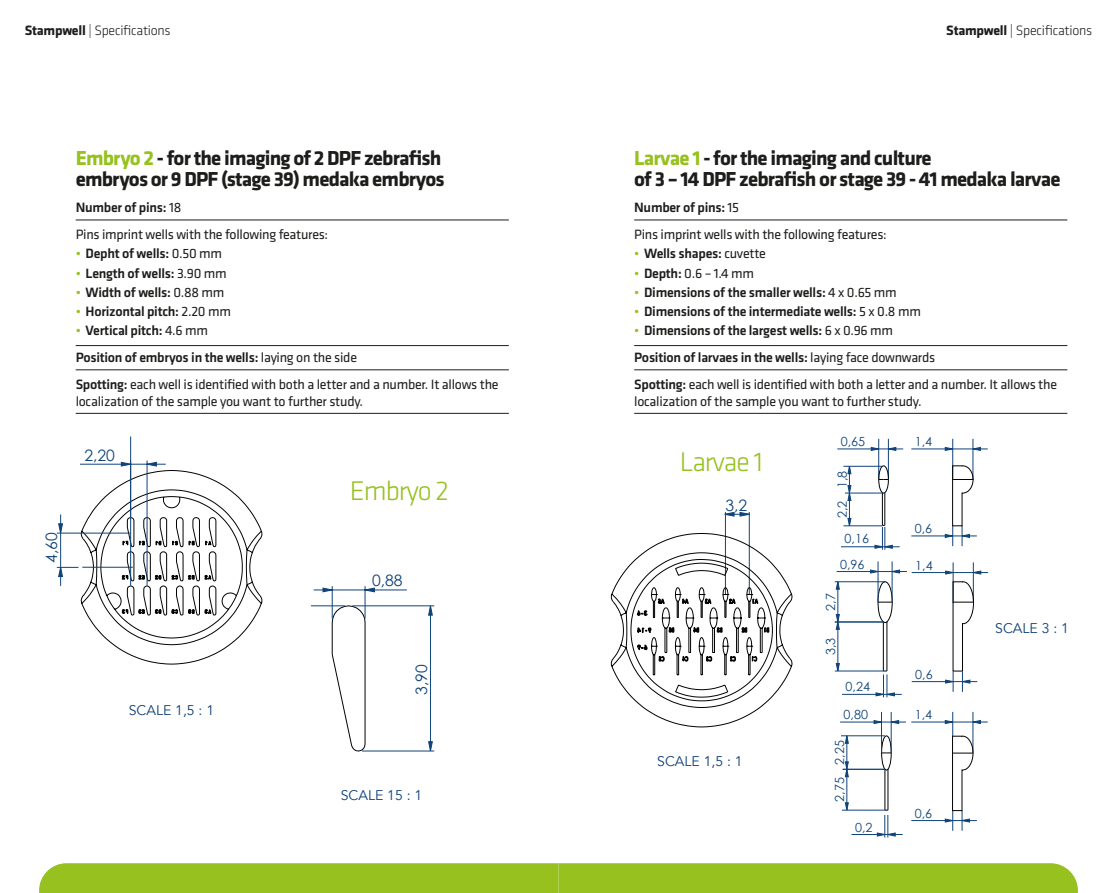
<style>
.page{position:relative;width:1117px;height:893px;background:#fff}
.page>*{position:absolute;margin:0;border:0;box-sizing:border-box;transform-origin:0 0}
.t1{font:300 28px "Klavika";letter-spacing:-.04em;color:#96c11f}
.t2{font:700 21px/21px "Klavika";letter-spacing:-.04em;color:#1d1d1b}
.t3{font:15.75px "Century Gothic";color:#104378}
.t4{font:14px/26.8px "Klavika";letter-spacing:-.02em;color:#1d1d1b}
.t5{font:500 14px "Klavika";letter-spacing:-.02em;color:#1d1d1b}
.t6{font:300 14px "Klavika";letter-spacing:-.02em;color:#1d1d1b}
.t7{font:14px "Avenir";color:#114278}
.t8{font:12.6px "Century Gothic";color:#104378}
.s1{font-weight:700}
.s2{color:#96c11f}
.s3{font-weight:500}
.s4{font-weight:400;color:#96c11f}
.s5{font-weight:400}
</style>
<div class="page">
<div style="left:39px;top:863px;width:1038px;height:30px;background:#96c11f"></div>
<hr style="left:76px;top:220px;width:432px;height:1px;background:#1d1d1b">
<hr style="left:76px;top:345px;width:432px;height:1px;background:#1d1d1b">
<hr style="left:76px;top:369px;width:432px;height:1px;background:#1d1d1b">
<hr style="left:76px;top:413px;width:432px;height:1px;background:#1d1d1b">
<hr style="left:634px;top:220px;width:433px;height:1px;background:#1d1d1b">
<hr style="left:634px;top:345px;width:433px;height:1px;background:#1d1d1b">
<hr style="left:634px;top:369px;width:433px;height:1px;background:#1d1d1b">
<hr style="left:634px;top:413px;width:433px;height:1px;background:#1d1d1b">
<hr style="left:147px;top:460px;width:1px;height:126px;background:#104378">
<hr style="left:130px;top:436px;width:1px;height:81px;background:#104378">
<svg style="left:57px;top:462px;width:206px;height:203px"></svg>
<hr style="left:748px;top:512px;width:1px;height:82px;background:#104378">
<hr style="left:725px;top:512px;width:1px;height:82px;background:#104378">
<svg style="left:724px;top:512px;width:26px;height:5px"></svg>
<svg style="left:610px;top:532px;width:182px;height:196px"></svg>
<hr style="left:851px;top:834px;width:33px;height:1px;background:#104378">
<hr style="left:840px;top:546px;width:42px;height:1px;background:#104378">
<hr style="left:841px;top:694px;width:42px;height:1px;background:#104378">
<hr style="left:837px;top:449px;width:41px;height:1px;background:#104378">
<hr style="left:878px;top:439px;width:1px;height:40px;background:#104378">
<hr style="left:887px;top:439px;width:1px;height:40px;background:#104378">
<hr style="left:887px;top:769px;width:1px;height:41px;background:#020304">
<hr style="left:884px;top:769px;width:1px;height:41px;background:#020304">
<svg style="left:876px;top:810px;width:26px;height:27px"></svg>
<svg style="left:880px;top:735px;width:11px;height:35px"></svg>
<hr style="left:884px;top:492px;width:1px;height:33px;background:#020304">
<hr style="left:881px;top:492px;width:1px;height:33px;background:#020304">
<svg style="left:874px;top:525px;width:25px;height:25px"></svg>
<svg style="left:877px;top:465px;width:11px;height:29px"></svg>
<hr style="left:882px;top:622px;width:1px;height:49px;background:#020304">
<hr style="left:886px;top:622px;width:1px;height:49px;background:#020304">
<svg style="left:875px;top:671px;width:26px;height:26px"></svg>
<hr style="left:848px;top:493px;width:1px;height:33px;background:#104378">
<svg style="left:847px;top:518px;width:4px;height:7px"></svg>
<svg style="left:847px;top:467px;width:4px;height:34px"></svg>
<hr style="left:846px;top:769px;width:1px;height:41px;background:#104378">
<hr style="left:846px;top:736px;width:1px;height:33px;background:#104378">
<svg style="left:844px;top:802px;width:4px;height:8px"></svg>
<svg style="left:844px;top:761px;width:4px;height:16px"></svg>
<svg style="left:844px;top:736px;width:4px;height:8px"></svg>
<hr style="left:834px;top:581px;width:51px;height:1px;background:#104378">
<hr style="left:834px;top:671px;width:49px;height:1px;background:#104378">
<hr style="left:834px;top:622px;width:49px;height:1px;background:#104378">
<svg style="left:835px;top:581px;width:4px;height:91px"></svg>
<svg style="left:870px;top:447px;width:33px;height:4px"></svg>
<hr style="left:911px;top:536px;width:41px;height:1px;background:#104378">
<hr style="left:911px;top:449px;width:41px;height:1px;background:#104378">
<hr style="left:952px;top:439px;width:1px;height:40px;background:#104378">
<hr style="left:972px;top:439px;width:1px;height:40px;background:#104378">
<svg style="left:944px;top:447px;width:43px;height:4px"></svg>
<hr style="left:911px;top:820px;width:41px;height:1px;background:#104378">
<hr style="left:911px;top:722px;width:41px;height:1px;background:#104378">
<hr style="left:911px;top:681px;width:41px;height:1px;background:#104378">
<hr style="left:911px;top:572px;width:41px;height:1px;background:#104378">
<hr style="left:952px;top:562px;width:1px;height:41px;background:#104378">
<hr style="left:972px;top:562px;width:1px;height:41px;background:#104378">
<svg style="left:944px;top:570px;width:43px;height:5px"></svg>
<hr style="left:839px;top:722px;width:42px;height:1px;background:#104378">
<hr style="left:881px;top:712px;width:1px;height:41px;background:#104378">
<hr style="left:890px;top:712px;width:1px;height:41px;background:#104378">
<svg style="left:873px;top:720px;width:32px;height:4px"></svg>
<hr style="left:836px;top:571px;width:41px;height:1px;background:#104378">
<hr style="left:877px;top:561px;width:1px;height:41px;background:#104378">
<hr style="left:891px;top:561px;width:1px;height:41px;background:#104378">
<svg style="left:869px;top:569px;width:37px;height:54px"></svg>
<hr style="left:841px;top:810px;width:43px;height:1px;background:#104378">
<hr style="left:842px;top:769px;width:42px;height:1px;background:#104378">
<hr style="left:840px;top:735px;width:44px;height:1px;background:#104378">
<hr style="left:844px;top:493px;width:38px;height:1px;background:#104378">
<hr style="left:843px;top:466px;width:39px;height:1px;background:#104378">
<hr style="left:843px;top:525px;width:39px;height:1px;background:#104378">
<svg style="left:944px;top:581px;width:33px;height:111px"></svg>
<svg style="left:944px;top:712px;width:43px;height:119px"></svg>
<svg style="left:944px;top:465px;width:32px;height:81px"></svg>
<svg style="left:312px;top:605px;width:54px;height:147px"></svg>
<hr style="left:332px;top:586px;width:1px;height:33px;background:#104378">
<hr style="left:364px;top:586px;width:1px;height:33px;background:#104378">
<hr style="left:365px;top:590px;width:42px;height:1px;background:#104378">
<hr style="left:311px;top:605px;width:34px;height:1px;background:#104378">
<hr style="left:430px;top:606px;width:1px;height:145px;background:#104378">
<hr style="left:362px;top:751px;width:72px;height:1px;background:#104378">
<hr style="left:352px;top:605px;width:82px;height:1px;background:#104378">
<svg style="left:313px;top:587px;width:62px;height:6px"></svg>
<svg style="left:427px;top:741px;width:6px;height:11px"></svg>
<svg style="left:427px;top:605px;width:6px;height:11px"></svg>
<p class="t6" style="left:25px;top:23px;width:147px"><span class="s1">Stampwell</span> | Specifications</p>
<p class="t6" style="left:946px;top:23px;width:147px"><span class="s1">Stampwell</span> | Specifications</p>
<p class="t3" style="left:42px;top:563px;width:32px;rotate:-90deg">4,60</p>
<h2 class="t2" style="left:76px;top:147px;width:370px"><span class="s2">Embryo 2</span> - for the imaging of 2 DPF zebrafish embryos or 9 DPF (stage 39) medaka embryos</h2>
<p class="t4" style="left:76px;top:195px;width:254px"><span class="s3">Number of pins:</span> 18<br>Pins imprint wells with the following features:</p>
<p class="t5" style="left:76px;top:246px;width:148px"><span class="s4">•</span> Depht of wells: <span class="s5">0.50 mm</span></p>
<p class="t5" style="left:76px;top:265px;width:153px"><span class="s4">•</span> Length of wells: <span class="s5">3.90 mm</span></p>
<p class="t5" style="left:76px;top:285px;width:150px"><span class="s4">•</span> Width of wells: <span class="s5">0.88 mm</span></p>
<p class="t5" style="left:76px;top:304px;width:157px"><span class="s4">•</span> Horizontal pitch: <span class="s5">2.20 mm</span></p>
<p class="t4" style="left:76px;top:318px;width:424px"><span class="s2">•</span> <span class="s3">Vertical pitch:</span> 4.6 mm<br><span class="s3">Position of embryos in the wells:</span> laying on the side<br><span class="s3">Spotting:</span> each well is identified with both a letter and a number. It allows the</p>
<p class="t4" style="left:76px;top:388px;width:289px">localization of the sample you want to further study.</p>
<p class="t3" style="left:84px;top:445px;width:32px">2,20</p>
<h1 class="t1" style="left:350px;top:477px;width:101px">Embryo 2</h1>
<p class="t3" style="left:372px;top:571px;width:32px">0,88</p>
<p class="t7" style="left:129px;top:702px;width:87px">SCALE 1,5 : 1</p>
<p class="t3" style="left:412px;top:695px;width:32px;rotate:-90deg">3,90</p>
<p class="t7" style="left:340px;top:787px;width:83px">SCALE 15 : 1</p>
<h2 class="t2" style="left:634px;top:147px;width:428px"><span class="s2">Larvae 1</span> - for the imaging and culture<br>of 3 – 14 DPF zebrafish or stage 39 - 41 medaka larvae</h2>
<p class="t4" style="left:634px;top:195px;width:254px"><span class="s3">Number of pins:</span> 15<br>Pins imprint wells with the following features:</p>
<p class="t5" style="left:634px;top:246px;width:133px"><span class="s4">•</span> Wells shapes: <span class="s5">cuvette</span></p>
<p class="t4" style="left:634px;top:260px;width:121px"><span class="s2">•</span> <span class="s3">Depth:</span> 0.6 – 1.4 mm</p>
<p class="t5" style="left:634px;top:285px;width:264px"><span class="s4">•</span> Dimensions of the smaller wells: <span class="s5">4 x 0.65 mm</span></p>
<p class="t5" style="left:634px;top:304px;width:288px"><span class="s4">•</span> Dimensions of the intermediate wells: <span class="s5">5 x 0.8 mm</span></p>
<p class="t4" style="left:634px;top:318px;width:424px"><span class="s2">•</span> <span class="s3">Dimensions of the largest wells:</span> 6 x 0.96 mm<br><span class="s3">Position of larvaes in the wells:</span> laying face downwards<br><span class="s3">Spotting:</span> each well is identified with both a letter and a number. It allows the</p>
<p class="t4" style="left:634px;top:388px;width:289px">localization of the sample you want to further study.</p>
<h1 class="t1" style="left:679px;top:448px;width:85px">Larvae 1</h1>
<p class="t3" style="left:725px;top:495px;width:23px">3,2</p>
<p class="t7" style="left:657px;top:753px;width:87px">SCALE 1,5 : 1</p>
<p class="t8" style="left:840px;top:434px;width:26px">0,65</p>
<p class="t8" style="left:834px;top:518px;width:49px;rotate:-90deg">2,2 1,8</p>
<p class="t8" style="left:844px;top:531px;width:26px">0,16</p>
<p class="t8" style="left:840px;top:556px;width:26px">0,96</p>
<p class="t8" style="left:822px;top:610px;width:19px;rotate:-90deg">2,7</p>
<p class="t8" style="left:822px;top:655px;width:19px;rotate:-90deg">3,3</p>
<p class="t8" style="left:845px;top:678px;width:26px">0,24</p>
<p class="t8" style="left:843px;top:707px;width:26px">0,80</p>
<p class="t8" style="left:831px;top:765px;width:26px;rotate:-90deg">2,25</p>
<p class="t8" style="left:831px;top:802px;width:26px;rotate:-90deg">2,75</p>
<p class="t8" style="left:854px;top:819px;width:19px">0,2</p>
<p class="t8" style="left:914px;top:434px;width:19px">1,4</p>
<p class="t8" style="left:914px;top:521px;width:19px">0,6</p>
<p class="t8" style="left:915px;top:557px;width:19px">1,4</p>
<p class="t8" style="left:915px;top:667px;width:19px">0,6</p>
<p class="t8" style="left:914px;top:707px;width:19px">1,4</p>
<p class="t8" style="left:914px;top:805px;width:19px">0,6</p>
<p class="t7" style="left:994px;top:619px;width:75px">SCALE 3 : 1</p>
</div>
